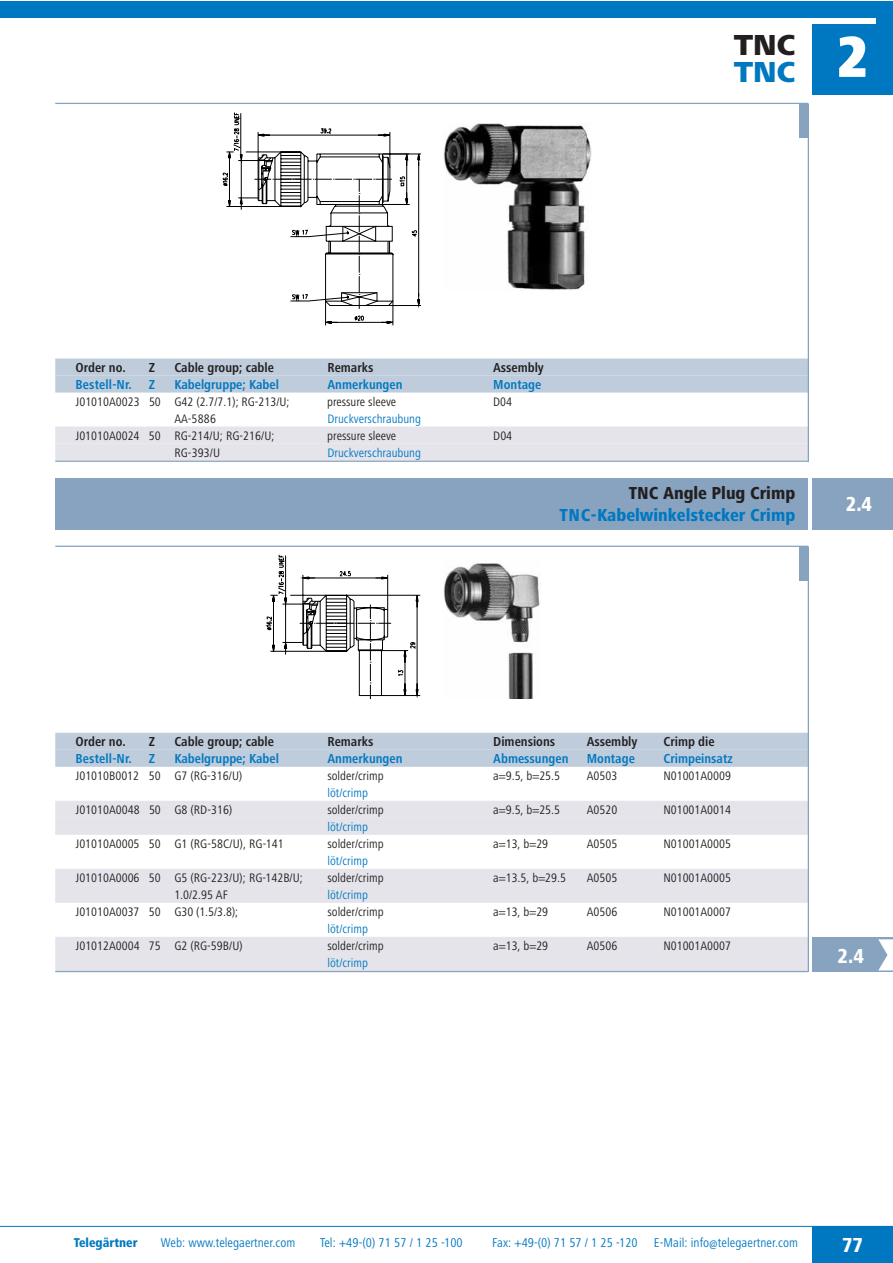
<style>
.page{position:relative;width:893px;height:1263px;background:#fff}
.page>*{position:absolute;margin:0;border:0;box-sizing:border-box;transform-origin:0 0}
.t1{font:800 30px/27px "Frutiger Next LT";color:#231f20}
.t2{font:800 condensed 21px "Frutiger Next LT";color:#fff}
.t3{font:800 condensed 18px "Frutiger Next LT";color:#0078c1}
.t4{font:800 condensed 18px "Frutiger Next LT";color:#231f20}
.t5{font:700 condensed 13.5px "Frutiger Next LT";color:#0078c1}
.t6{font:700 condensed 13.5px "Frutiger Next LT";color:#231f20}
.t7{font:condensed 13.2px "Frutiger Next LT";letter-spacing:.005em;color:#0078c1}
.t8{font:800 condensed 13.2px "Frutiger Next LT";color:#0078c1}
.t9{font:condensed 12.75px "Frutiger Next LT";color:#231f20}
.t10{font:condensed 12.75px "Frutiger Next LT";color:#0078c1}
.s1{color:#0078c1}
</style>
<div class="page">
<div style="left:0;top:1px;width:892px;height:17px;background:#0078c1"></div>
<div style="left:812px;top:1px;width:80px;height:94px;background:#0078c1"></div>
<div style="left:0;top:18px;width:876px;height:5px;background:#fff"></div>
<div style="left:812px;top:1226px;width:80px;height:37px;background:#0078c1"></div>
<hr style="left:0;top:1226px;width:892px;height:1px;background:#0078c1">
<hr style="left:55px;top:103px;width:753px;height:1px;background:#88a3bf">
<svg style="left:223px;top:113px;width:198px;height:213px"></svg>
<img style="left:444px;top:123px;width:147px;height:167px">
<div style="left:799px;top:103px;width:9px;height:34px;background:#88a3bf"></div>
<div style="left:55px;top:358px;width:753px;height:18px;background:#bfccdc"></div>
<div style="left:55px;top:376px;width:753px;height:17px;background:#bfccdc"></div>
<div style="left:55px;top:427px;width:753px;height:17px;background:#e4e4ea"></div>
<div style="left:55px;top:444px;width:753px;height:17px;background:#e4e4ea"></div>
<hr style="left:55px;top:461px;width:753px;height:1px;background:#88a3bf">
<hr style="left:808px;top:103px;width:1px;height:359px;background:#88a3bf">
<div style="left:812px;top:478px;width:80px;height:51px;background:#88a3bf"></div>
<div style="left:55px;top:478px;width:753px;height:51px;background:#88a3bf"></div>
<hr style="left:55px;top:546px;width:753px;height:1px;background:#88a3bf">
<svg style="left:266px;top:555px;width:155px;height:144px"></svg>
<img style="left:444px;top:563px;width:96px;height:136px">
<div style="left:799px;top:546px;width:9px;height:34px;background:#88a3bf"></div>
<div style="left:55px;top:733px;width:753px;height:17px;background:#bfccdc"></div>
<div style="left:55px;top:750px;width:753px;height:17px;background:#bfccdc"></div>
<div style="left:55px;top:801px;width:753px;height:17px;background:#e4e4ea"></div>
<div style="left:55px;top:818px;width:753px;height:17px;background:#e4e4ea"></div>
<div style="left:55px;top:869px;width:753px;height:17px;background:#e4e4ea"></div>
<div style="left:55px;top:886px;width:753px;height:17px;background:#e4e4ea"></div>
<div style="left:55px;top:937px;width:753px;height:17px;background:#e4e4ea"></div>
<div style="left:55px;top:954px;width:753px;height:17px;background:#e4e4ea"></div>
<hr style="left:55px;top:971px;width:753px;height:1px;background:#88a3bf">
<hr style="left:808px;top:546px;width:1px;height:426px;background:#88a3bf">
<div style="left:812px;top:938px;width:80px;height:34px;background:#88a3bf"></div>
<svg style="left:878px;top:939px;width:14px;height:31px"></svg>
<h1 class="t1" style="left:734px;top:35px;width:136px">TNC<br><span class="s1">TNC</span> <sup>2</sup></h1>
<p class="t6" style="left:76px;top:362px;width:52px">Order no.</p>
<p class="t6" style="left:149px;top:362px;width:8px">Z</p>
<p class="t6" style="left:174px;top:362px;width:101px">Cable group; cable</p>
<p class="t6" style="left:327px;top:362px;width:48px">Remarks</p>
<p class="t6" style="left:493px;top:362px;width:52px">Assembly</p>
<p class="t5" style="left:76px;top:379px;width:58px">Bestell-Nr.</p>
<p class="t5" style="left:149px;top:379px;width:8px">Z</p>
<p class="t5" style="left:174px;top:379px;width:106px">Kabelgruppe; Kabel</p>
<p class="t5" style="left:327px;top:379px;width:77px">Anmerkungen</p>
<p class="t5" style="left:493px;top:379px;width:50px">Montage</p>
<p class="t9" style="left:76px;top:397px;width:215px">J01010A0023 50 G42 (2.7/7.1); RG-213/U;</p>
<p class="t9" style="left:327px;top:397px;width:71px">pressure sleeve</p>
<p class="t9" style="left:493px;top:397px;width:20px">D04</p>
<p class="t9" style="left:174px;top:414px;width:43px">AA-5886</p>
<p class="t10" style="left:327px;top:414px;width:95px">Druckverschraubung</p>
<p class="t9" style="left:76px;top:431px;width:200px">J01010A0024 50 RG-214/U; RG-216/U;</p>
<p class="t9" style="left:327px;top:431px;width:71px">pressure sleeve</p>
<p class="t9" style="left:493px;top:431px;width:20px">D04</p>
<p class="t9" style="left:174px;top:448px;width:47px">RG-393/U</p>
<p class="t10" style="left:327px;top:448px;width:95px">Druckverschraubung</p>
<h3 class="t4" style="left:629px;top:486px;width:168px">TNC Angle Plug Crimp</h3>
<h3 class="t3" style="left:560px;top:508px;width:237px">TNC-Kabelwinkelstecker Crimp</h3>
<h2 class="t2" style="left:846px;top:496px;width:28px">2.4</h2>
<p class="t6" style="left:76px;top:736px;width:52px">Order no.</p>
<p class="t6" style="left:149px;top:736px;width:8px">Z</p>
<p class="t6" style="left:174px;top:736px;width:101px">Cable group; cable</p>
<p class="t6" style="left:327px;top:736px;width:48px">Remarks</p>
<p class="t6" style="left:493px;top:736px;width:63px">Dimensions</p>
<p class="t6" style="left:587px;top:736px;width:52px">Assembly</p>
<p class="t6" style="left:663px;top:736px;width:53px">Crimp die</p>
<p class="t5" style="left:76px;top:753px;width:58px">Bestell-Nr.</p>
<p class="t5" style="left:149px;top:753px;width:8px">Z</p>
<p class="t5" style="left:174px;top:753px;width:106px">Kabelgruppe; Kabel</p>
<p class="t5" style="left:327px;top:753px;width:77px">Anmerkungen</p>
<p class="t5" style="left:493px;top:753px;width:77px">Abmessungen</p>
<p class="t5" style="left:587px;top:753px;width:50px">Montage</p>
<p class="t5" style="left:663px;top:753px;width:71px">Crimpeinsatz</p>
<p class="t9" style="left:76px;top:771px;width:168px">J01010B0012 50 G7 (RG-316/U)</p>
<p class="t9" style="left:327px;top:771px;width:58px">solder/crimp</p>
<p class="t9" style="left:493px;top:771px;width:68px">a=9.5, b=25.5</p>
<p class="t9" style="left:587px;top:771px;width:32px">A0503</p>
<p class="t9" style="left:663px;top:771px;width:69px">N01001A0009</p>
<p class="t10" style="left:327px;top:788px;width:42px">löt/crimp</p>
<p class="t9" style="left:76px;top:805px;width:158px">J01010A0048 50 G8 (RD-316)</p>
<p class="t9" style="left:327px;top:805px;width:58px">solder/crimp</p>
<p class="t9" style="left:493px;top:805px;width:68px">a=9.5, b=25.5</p>
<p class="t9" style="left:587px;top:805px;width:32px">A0520</p>
<p class="t9" style="left:663px;top:805px;width:69px">N01001A0014</p>
<p class="t10" style="left:327px;top:822px;width:42px">löt/crimp</p>
<p class="t9" style="left:76px;top:839px;width:209px">J01010A0005 50 G1 (RG-58C/U), RG-141</p>
<p class="t9" style="left:327px;top:839px;width:58px">solder/crimp</p>
<p class="t9" style="left:493px;top:839px;width:56px">a=13, b=29</p>
<p class="t9" style="left:587px;top:839px;width:32px">A0505</p>
<p class="t9" style="left:663px;top:839px;width:69px">N01001A0005</p>
<p class="t10" style="left:327px;top:856px;width:42px">löt/crimp</p>
<p class="t9" style="left:76px;top:873px;width:228px">J01010A0006 50 G5 (RG-223/U); RG-142B/U;</p>
<p class="t9" style="left:327px;top:873px;width:58px">solder/crimp</p>
<p class="t9" style="left:493px;top:873px;width:74px">a=13.5, b=29.5</p>
<p class="t9" style="left:587px;top:873px;width:32px">A0505</p>
<p class="t9" style="left:663px;top:873px;width:69px">N01001A0005</p>
<p class="t9" style="left:174px;top:890px;width:55px">1.0/2.95 AF</p>
<p class="t10" style="left:327px;top:890px;width:42px">löt/crimp</p>
<p class="t9" style="left:76px;top:907px;width:164px">J01010A0037 50 G30 (1.5/3.8);</p>
<p class="t9" style="left:327px;top:907px;width:58px">solder/crimp</p>
<p class="t9" style="left:493px;top:907px;width:56px">a=13, b=29</p>
<p class="t9" style="left:587px;top:907px;width:32px">A0506</p>
<p class="t9" style="left:663px;top:907px;width:69px">N01001A0007</p>
<p class="t10" style="left:327px;top:924px;width:42px">löt/crimp</p>
<p class="t9" style="left:76px;top:941px;width:168px">J01012A0004 75 G2 (RG-59B/U)</p>
<p class="t9" style="left:327px;top:941px;width:58px">solder/crimp</p>
<p class="t9" style="left:493px;top:941px;width:56px">a=13, b=29</p>
<p class="t9" style="left:587px;top:941px;width:32px">A0506</p>
<p class="t9" style="left:663px;top:941px;width:69px">N01001A0007</p>
<p class="t10" style="left:327px;top:958px;width:42px">löt/crimp</p>
<h2 class="t2" style="left:838px;top:948px;width:28px">2.4</h2>
<p class="t8" style="left:74px;top:1237px;width:65px">Telegärtner</p>
<p class="t7" style="left:161px;top:1237px;width:136px">Web: www.telegaertner.com</p>
<p class="t7" style="left:320px;top:1237px;width:144px">Tel: +49-(0) 71 57 / 1 25 -100</p>
<p class="t7" style="left:492px;top:1237px;width:308px">Fax: +49-(0) 71 57 / 1 25 -120 E-Mail: info@telegaertner.com</p>
<h2 class="t2" style="left:842px;top:1237px;width:23px">77</h2>
</div>
